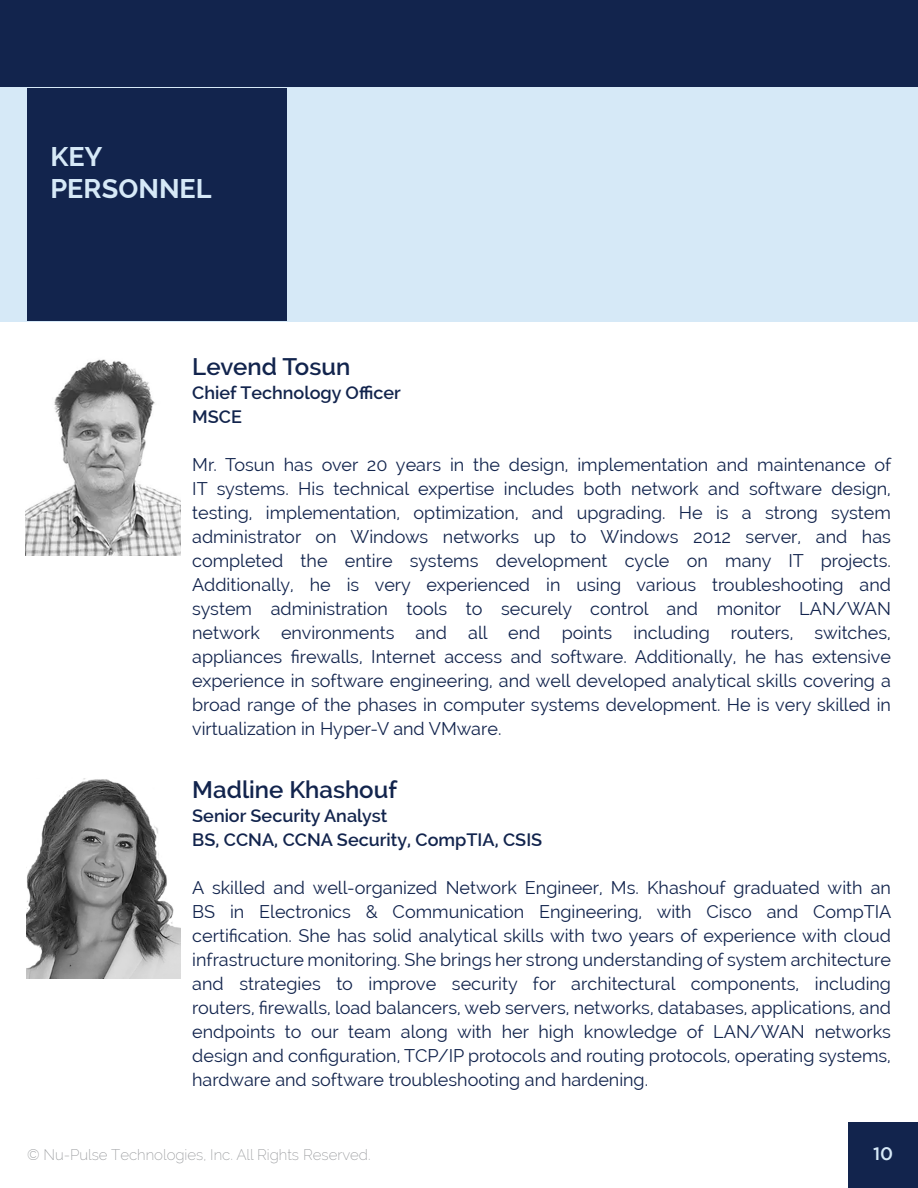
<style>
.page{position:relative;width:918px;height:1188px;background:#fff}
.page>*{position:absolute;margin:0;border:0;box-sizing:border-box;transform-origin:0 0}
.t1{font:700 27px "Raleway";color:#d6e9f7}
.t2{font:600 24px "Raleway";color:#12244d}
.t3{font:18px/24px "Raleway";color:#12244d;text-align:justify}
.t4{font:600 18px "Raleway";color:#12244d}
.t5{font:500 18px "Gotham";color:#d6e9f7}
.t6{font:200 15px "Raleway";color:#939598}
</style>
<div class="page">
<div style="left:848px;top:1122px;width:70px;height:66px;background:#12244d"></div>
<div style="left:0;top:0;width:918px;height:88px;background:#12244d"></div>
<div style="left:0;top:88px;width:918px;height:234px;background:#d6e9f7"></div>
<div style="left:27px;top:88px;width:260px;height:233px;background:#12244d"></div>
<img style="left:26px;top:359px;width:154px;height:196px">
<img style="left:27px;top:778px;width:153px;height:200px">
<p class="t1" style="left:51px;top:141px;width:53px">KEY</p>
<p class="t1" style="left:51px;top:173px;width:163px">PERSONNEL</p>
<p class="t2" style="left:192px;top:353px;width:160px">Levend Tosun</p>
<p class="t4" style="left:192px;top:382px;width:210px">Chief Technology Officer</p>
<p class="t4" style="left:192px;top:406px;width:51px">MSCE</p>
<p class="t3" style="left:192px;top:453px;width:701px">Mr. Tosun has over 20 years in the design, implementation and maintenance of IT systems. His technical expertise includes both network and software design, testing, implementation, optimization, and upgrading. He is a strong system administrator on Windows networks up to Windows 2012 server, and has completed the entire systems development cycle on many IT projects.<br>Additionally, he is very experienced in using various troubleshooting and system administration tools to securely control and monitor LAN/WAN network environments and all end points including routers, switches, appliances firewalls, Internet access and software. Additionally, he has extensive experience in software engineering, and well developed analytical skills covering a broad range of the phases in computer systems development. He is very skilled in virtualization in Hyper-V and VMware.</p>
<p class="t2" style="left:192px;top:776px;width:207px">Madline Khashouf</p>
<p class="t4" style="left:192px;top:805px;width:197px">Senior Security Analyst</p>
<p class="t4" style="left:192px;top:829px;width:352px">BS, CCNA, CCNA Security, CompTIA, CSIS</p>
<p class="t3" style="left:192px;top:876px;width:701px">A skilled and well-organized Network Engineer, Ms. Khashouf graduated with an BS in Electronics &amp; Communication Engineering, with Cisco and CompTIA certification. She has solid analytical skills with two years of experience with cloud infrastructure monitoring. She brings her strong understanding of system architecture and strategies to improve security for architectural components, including routers, firewalls, load balancers, web servers, networks, databases, applications, and endpoints to our team along with her high knowledge of LAN/WAN networks design and configuration, TCP/IP protocols and routing protocols, operating systems, hardware and software troubleshooting and hardening.</p>
<p class="t6" style="left:27px;top:1146px;width:345px">© Nu-Pulse Technologies, Inc. All Rights Reserved.</p>
<p class="t5" style="left:873px;top:1143px;width:22px">10</p>
</div>
